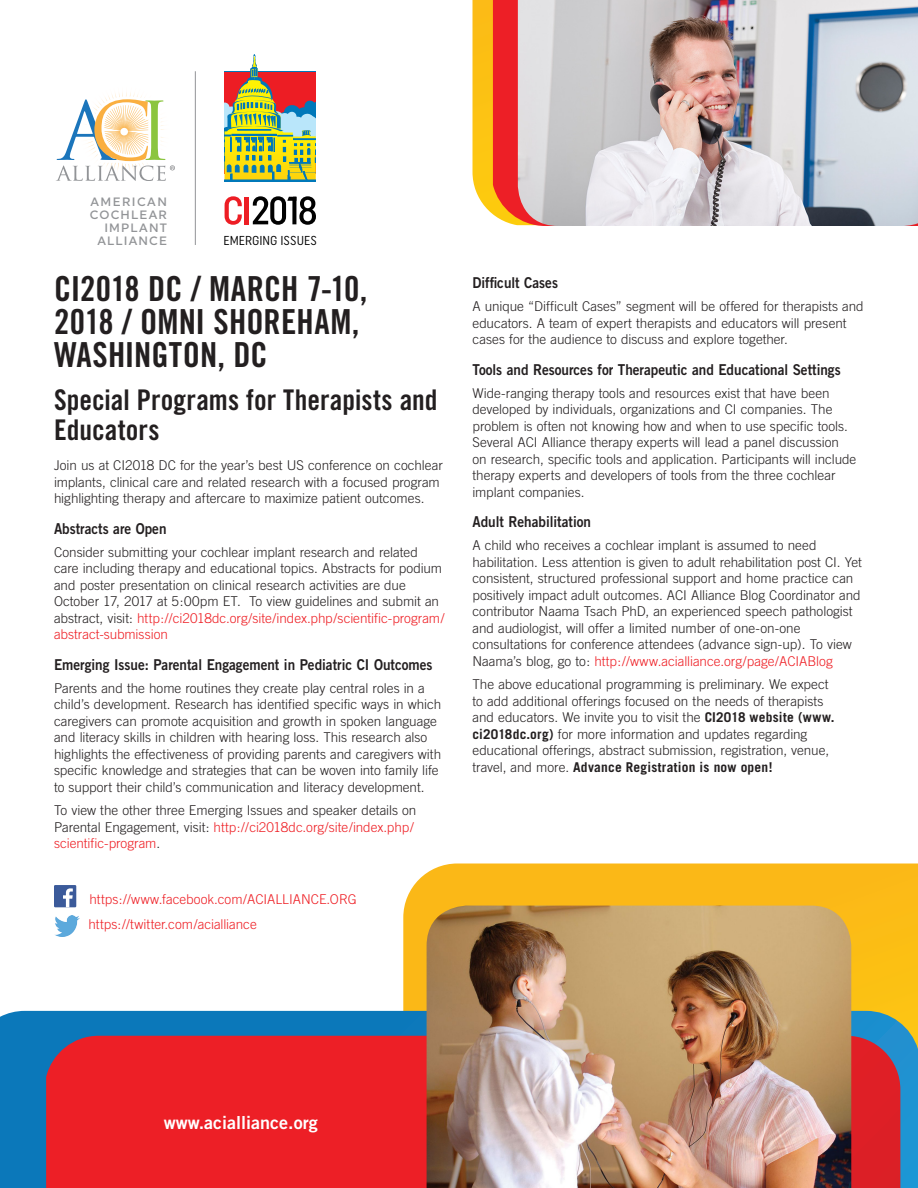
<style>
.page{position:relative;width:918px;height:1188px;background:#fff}
.page>*{position:absolute;margin:0;border:0;box-sizing:border-box;transform-origin:0 0}
.t1{font:34.5px/33px "Trade Gothic Bold Cond Twenty";color:#231f20}
.t2{font:28.5px/30px "Trade Gothic Bold Cond Twenty";letter-spacing:.005em;color:#231f20}
.t3{font:18px "Trade Gothic Bold Two";color:#fff}
.t4{font:15px "Trade Gothic Bold Two";color:#231f20;scale:.9 1}
.Body_SPACE{font:300 13.5px/16.5px "Trade Gothic";letter-spacing:-.005em;color:#231f20}
.Body_SPACE-2{font:300 13.5px "Trade Gothic";color:#ee1d23}
.t5{font:condensed 12.9px "Uniform";letter-spacing:.005em;color:#010101}
.t6{font:500 12.15px/12.9px "Uniform";letter-spacing:.1em;color:#929497;text-align:right}
.s1{color:#ee1d23}
.s2{color:#222}
.s3{font-weight:700}
</style>
<div class="page">
<svg style="left:472px;top:0;width:21px;height:215px;background:#fcc627"></svg>
<svg style="left:493px;top:0;width:25px;height:226px;background:#ee2f29"></svg>
<svg style="left:225px;top:54px;width:91px;height:127px;background:#bba965"></svg>
<svg style="left:225px;top:196px;width:17px;height:29px"></svg>
<hr style="left:245px;top:197px;width:4px;height:27px;background:#ed1d24">
<svg style="left:253px;top:196px;width:63px;height:29px"></svg>
<svg style="left:56px;top:92px;width:119px;height:89px"></svg>
<hr style="left:195px;top:71px;width:1px;height:174px;background:#929497">
<svg style="left:403px;top:864px;width:515px;height:147px;background:#fabb1d"></svg>
<svg style="left:0;top:1011px;width:918px;height:177px;background:#167eb9"></svg>
<svg style="left:46px;top:1036px;width:854px;height:152px;background:#e72028"></svg>
<div style="left:54px;top:885px;width:22px;height:22px;background:#3b5a9a"></div>
<svg style="left:63px;top:888px;width:10px;height:19px"></svg>
<img style="left:55px;top:916px;width:24px;height:20px">
<img style="left:518px;top:0;width:400px;height:226px">
<img style="left:427px;top:906px;width:424px;height:282px">
<p class="t6" style="left:90px;top:195px;width:79px">AMERICAN<br>COCHLEAR<br>IMPLANT<br>ALLIANCE</p>
<p class="t5" style="left:224px;top:233px;width:95px">EMERGING ISSUES</p>
<h1 class="t1" style="left:54px;top:272px;width:315px">CI2018 DC / MARCH 7-10,<br>2018 / OMNI SHOREHAM,<br>WASHINGTON, DC</h1>
<h2 class="t2" style="left:54px;top:385px;width:385px">Special Programs for Therapists and<br>Educators</h2>
<p class="Body_SPACE" style="left:54px;top:457px;width:390px">Join us at CI2018 DC for the year’s best US conference on cochlear implants, clinical care and related research with a focused program highlighting therapy and aftercare to maximize patient outcomes.</p>
<h4 class="t4" style="left:54px;top:519px;width:127px">Abstracts are Open</h4>
<p class="Body_SPACE" style="left:54px;top:544px;width:392px">Consider submitting your cochlear implant research and related care including therapy and educational topics. Abstracts for podium and poster presentation on clinical research activities are due October 17, 2017 at 5:00pm ET. To view guidelines and submit an abstract, visit: <span class="s1">http://ci2018dc.org/site/index.php/scientific-program/ abstract-submission</span></p>
<h4 class="t4" style="left:54px;top:655px;width:422px">Emerging Issue: Parental Engagement in Pediatric CI Outcomes</h4>
<p class="Body_SPACE" style="left:54px;top:680px;width:389px">Parents and the home routines they create play central roles in a child’s development. Research has identified specific ways in which caregivers can promote acquisition and growth in spoken language and literacy skills in children with hearing loss. This research also highlights the effectiveness of providing parents and caregivers with specific knowledge and strategies that can be woven into family life to support their child’s communication and literacy development.</p>
<p class="Body_SPACE" style="left:54px;top:802px;width:364px">To view the other three Emerging Issues and speaker details on<br>Parental Engagement, visit: <span class="s1">http://ci2018dc.org/site/index.php/ scientific-program</span><span class="s2">.</span></p>
<p class="Body_SPACE-2" style="left:90px;top:891px;width:269px">https://www.facebook.com/ACIALLIANCE.ORG</p>
<p class="Body_SPACE-2" style="left:88px;top:916px;width:170px">https://twitter.com/acialliance</p>
<h4 class="t4" style="left:472px;top:273px;width:97px">Difficult Cases</h4>
<p class="Body_SPACE" style="left:472px;top:298px;width:393px">A unique “Difficult Cases” segment will be offered for therapists and educators. A team of expert therapists and educators will present cases for the audience to discuss and explore together.</p>
<h4 class="t4" style="left:472px;top:360px;width:411px">Tools and Resources for Therapeutic and Educational Settings</h4>
<p class="Body_SPACE" style="left:472px;top:385px;width:385px">Wide-ranging therapy tools and resources exist that have been developed by individuals, organizations and CI companies. The problem is often not knowing how and when to use specific tools.<br>Several ACI Alliance therapy experts will lead a panel discussion on research, specific tools and application. Participants will include therapy experts and developers of tools from the three cochlear implant companies.</p>
<h4 class="t4" style="left:472px;top:512px;width:133px">Adult Rehabilitation</h4>
<p class="Body_SPACE" style="left:472px;top:537px;width:391px">A child who receives a cochlear implant is assumed to need habilitation. Less attention is given to adult rehabilitation post CI. Yet consistent, structured professional support and home practice can positively impact adult outcomes. ACI Alliance Blog Coordinator and contributor Naama Tsach PhD, an experienced speech pathologist and audiologist, will offer a limited number of one-on-one consultations for conference attendees (advance sign-up). To view Naama’s blog, go to: <span class="s1">http://www.acialliance.org/page/ACIABlog</span></p>
<p class="Body_SPACE" style="left:472px;top:676px;width:364px">The above educational programming is preliminary. We expect to add additional offerings focused on the needs of therapists and educators. We invite you to visit the <span class="s3">CI2018 website (www. ci2018dc.org)</span> for more information and updates regarding educational offerings, abstract submission, registration, venue, travel, and more. <span class="s3">Advance Registration is now open!</span></p>
<p class="t3" style="left:164px;top:1112px;width:156px">www.acialliance.org</p>
</div>
